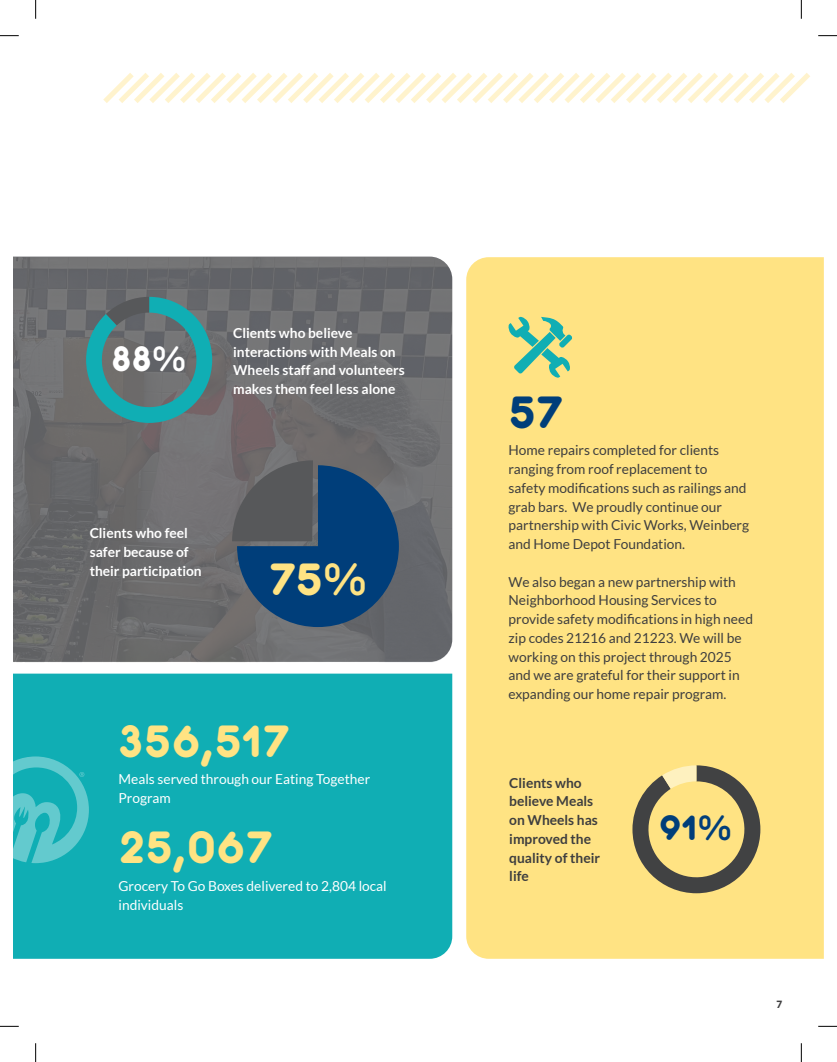
<style>
.page{position:relative;width:837px;height:1062px;background:#fff}
.page>*{position:absolute;margin:0;border:0;box-sizing:border-box;transform-origin:0 0}
.t1{font:700 45px "Central";color:#ffe383}
.t2{font:700 45px "Central";color:#003e7a}
.t3{font:700 35px "Central";color:#fff}
.t4{font:700 35px "Central";color:#003e7a}
.t5{font:13.75px/18.8px "Lato";color:#3e3e3f}
.t6{font:700 13.75px/18.8px "Lato";color:#fff}
.t7{font:13.75px/18.8px "Lato";color:#fff}
.t8{font:700 13.75px/18.8px "Lato";color:#3e3e3f}
.t9{font:900 10px "Lato";color:#3e3e3f}
</style>
<div class="page">
<div style="left:13px;top:673px;width:439px;height:285px;background:#10aeb4"></div>
<svg style="left:13px;top:756px;width:78px;height:108px;background:#36bbc0"></svg>
<img style="left:13px;top:257px;width:439px;height:405px">
<svg style="left:232px;top:460px;width:167px;height:167px;background:#2d4f71"></svg>
<svg style="left:103px;top:73px;width:707px;height:30px"></svg>
<svg style="left:86px;top:297px;width:126px;height:126px;background:#507f82"></svg>
<div style="left:466px;top:257px;width:357px;height:701px;background:#ffe383"></div>
<svg style="left:632px;top:765px;width:128px;height:128px;background:#c4b170"></svg>
<svg style="left:508px;top:317px;width:64px;height:60px;background:#a2ce95"></svg>
<svg style="left:0;top:35px;width:19px;height:1px"></svg>
<svg style="left:818px;top:35px;width:18px;height:1px"></svg>
<svg style="left:0;top:1025px;width:19px;height:1px"></svg>
<svg style="left:818px;top:1025px;width:18px;height:1px"></svg>
<svg style="left:35px;top:0;width:1px;height:19px"></svg>
<svg style="left:35px;top:1043px;width:1px;height:18px"></svg>
<svg style="left:800px;top:0;width:1px;height:19px"></svg>
<svg style="left:800px;top:1043px;width:1px;height:18px"></svg>
<h2 class="t3" style="left:111px;top:337px;width:77px">88%</h2>
<p class="t6" style="left:233px;top:323px;width:173px">Clients who believe interactions with Meals on<br>Wheels staff and volunteers makes them feel less alone</p>
<p class="t6" style="left:90px;top:523px;width:113px">Clients who feel safer because of their participation</p>
<h1 class="t1" style="left:269px;top:551px;width:99px">75%</h1>
<h1 class="t1" style="left:118px;top:712px;width:172px">356,517</h1>
<p class="t7" style="left:118px;top:769px;width:253px">Meals served through our Eating Together<br>Program</p>
<h1 class="t1" style="left:118px;top:819px;width:155px">25,067</h1>
<p class="t7" style="left:118px;top:876px;width:270px">Grocery To Go Boxes delivered to 2,804 local individuals</p>
<h1 class="t2" style="left:508px;top:384px;width:56px">57</h1>
<p class="t5" style="left:508px;top:440px;width:242px">Home repairs completed for clients ranging from roof replacement to<br>safety modifications such as railings and grab bars. We proudly continue our partnership with Civic Works, Weinberg and Home Depot Foundation.</p>
<p class="t5" style="left:508px;top:572px;width:246px">We also began a new partnership with Neighborhood Housing Services to provide safety modifications in high need zip codes 21216 and 21223. We will be working on this project through 2025 and we are grateful for their support in expanding our home repair program.</p>
<p class="t8" style="left:509px;top:772px;width:92px">Clients who believe Meals on Wheels has improved the quality of their life</p>
<h2 class="t4" style="left:658px;top:806px;width:75px">91%</h2>
<p class="t9" style="left:776px;top:998px;width:7px">7</p>
</div>
